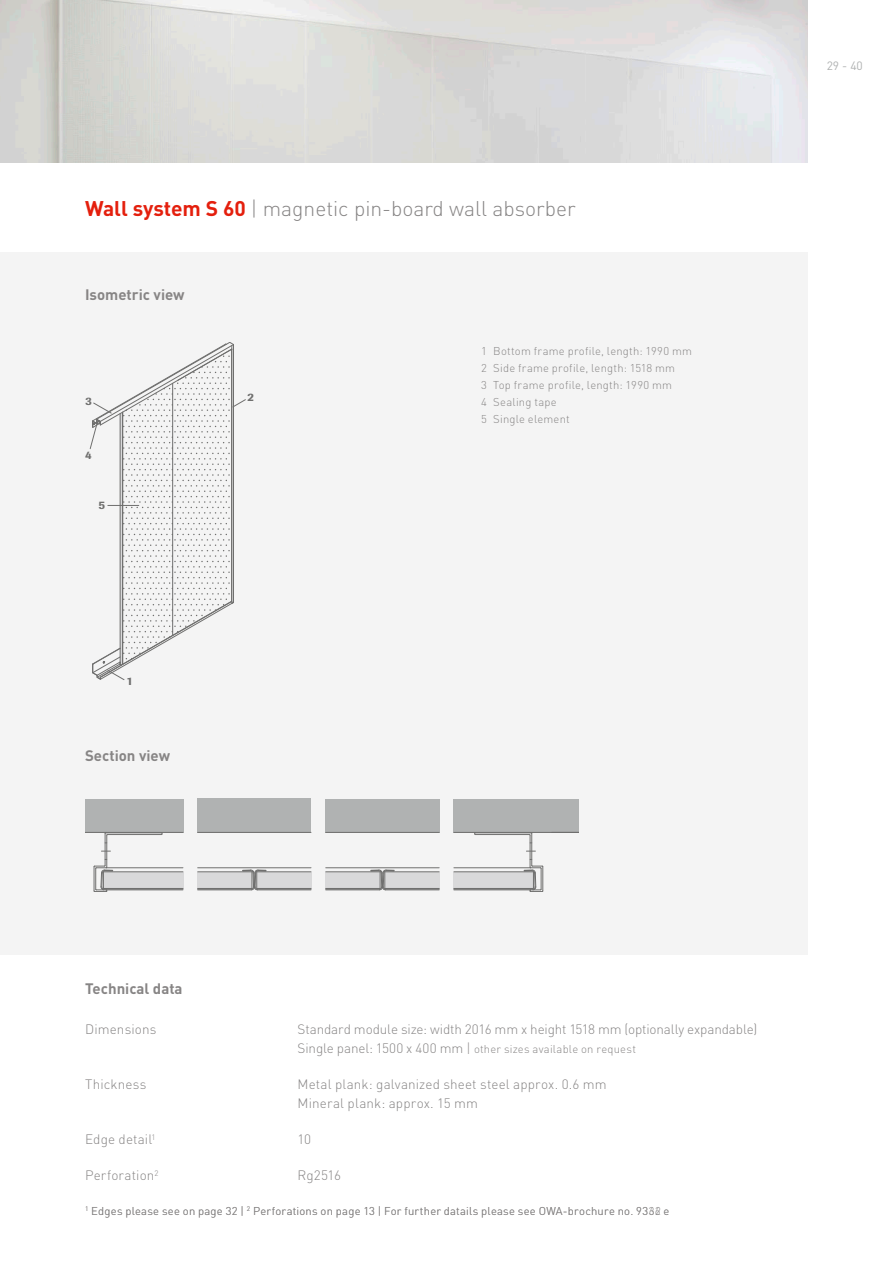
<style>
.page{position:relative;width:893px;height:1263px;background:#fff}
.page>*{position:absolute;margin:0;border:0;box-sizing:border-box;transform-origin:0 0}
.t1{font:300 21px "DIN Pro";color:#878585}
.t2{font:700 15px "DIN Pro";color:#878585}
.t3{font:300 13.5px/19.5px "DIN Pro";letter-spacing:.005em;color:#878585}
.t4{font:12px "DIN Pro";color:#b0b2b2}
.t5{font:300 11.25px/17.1px "DIN Pro";letter-spacing:.02em;color:#878585}
.t6{font:500 11.25px "Imago Pro";color:#6f6f6e}
.s1{font-weight:700;color:#e41f0d}
.s2{font-size:13.5px}
</style>
<div class="page">
<div style="left:0;top:252px;width:808px;height:702px;background:#f4f4f4"></div>
<div style="left:385px;top:872px;width:55px;height:16px;background:#d9d9da"></div>
<div style="left:325px;top:872px;width:55px;height:16px;background:#d9d9da"></div>
<div style="left:257px;top:872px;width:54px;height:16px;background:#d9d9da"></div>
<div style="left:197px;top:872px;width:55px;height:16px;background:#d9d9da"></div>
<div style="left:453px;top:799px;width:125px;height:33px;background:#b0b2b2"></div>
<div style="left:326px;top:799px;width:114px;height:33px;background:#b0b2b2"></div>
<div style="left:197px;top:799px;width:114px;height:34px;background:#b0b2b2"></div>
<div style="left:85px;top:799px;width:99px;height:33px;background:#b0b2b2"></div>
<hr style="left:454px;top:832px;width:124px;height:1px;background:#6f6f6e">
<hr style="left:326px;top:832px;width:113px;height:1px;background:#6f6f6e">
<hr style="left:198px;top:832px;width:113px;height:1px;background:#6f6f6e">
<hr style="left:85px;top:832px;width:98px;height:1px;background:#6f6f6e">
<hr style="left:105px;top:833px;width:1px;height:32px;background:#6f6f6e">
<hr style="left:106px;top:835px;width:1px;height:32px;background:#6f6f6e">
<hr style="left:107px;top:834px;width:55px;height:1px;background:#6f6f6e">
<hr style="left:257px;top:889px;width:54px;height:1px;background:#6f6f6e">
<svg style="left:93px;top:859px;width:91px;height:33px"></svg>
<hr style="left:326px;top:889px;width:53px;height:1px;background:#6f6f6e">
<hr style="left:475px;top:834px;width:54px;height:1px;background:#6f6f6e">
<hr style="left:530px;top:835px;width:1px;height:32px;background:#6f6f6e">
<hr style="left:531px;top:833px;width:1px;height:32px;background:#6f6f6e">
<svg style="left:453px;top:859px;width:91px;height:33px"></svg>
<hr style="left:454px;top:871px;width:79px;height:1px;background:#6f6f6e">
<svg style="left:371px;top:869px;width:23px;height:21px"></svg>
<svg style="left:242px;top:869px;width:24px;height:21px"></svg>
<hr style="left:257px;top:871px;width:54px;height:1px;background:#6f6f6e">
<hr style="left:257px;top:888px;width:54px;height:1px;background:#6f6f6e">
<hr style="left:198px;top:889px;width:53px;height:1px;background:#6f6f6e">
<hr style="left:326px;top:888px;width:54px;height:1px;background:#6f6f6e">
<hr style="left:385px;top:889px;width:54px;height:1px;background:#6f6f6e">
<hr style="left:326px;top:871px;width:54px;height:1px;background:#6f6f6e">
<hr style="left:326px;top:867px;width:113px;height:1px;background:#6f6f6e">
<hr style="left:385px;top:871px;width:54px;height:1px;background:#6f6f6e">
<hr style="left:385px;top:888px;width:54px;height:1px;background:#6f6f6e">
<hr style="left:454px;top:889px;width:79px;height:1px;background:#6f6f6e">
<hr style="left:198px;top:867px;width:113px;height:1px;background:#6f6f6e">
<hr style="left:198px;top:871px;width:54px;height:1px;background:#6f6f6e">
<hr style="left:198px;top:888px;width:54px;height:1px;background:#6f6f6e">
<hr style="left:104px;top:889px;width:79px;height:1px;background:#6f6f6e">
<svg style="left:89px;top:342px;width:157px;height:338px"></svg>
<h1 class="t1" style="left:85px;top:192px;width:492px"><span class="s1">Wall system S 60</span> | magnetic pin-board wall absorber</h1>
<h2 class="t2" style="left:85px;top:282px;width:101px">Isometric view</h2>
<p class="t6" style="left:86px;top:393px;width:8px">3</p>
<p class="t6" style="left:85px;top:448px;width:8px">4</p>
<p class="t6" style="left:99px;top:498px;width:8px">5</p>
<p class="t6" style="left:248px;top:390px;width:8px">2</p>
<p class="t6" style="left:126px;top:674px;width:8px">1</p>
<h2 class="t2" style="left:85px;top:744px;width:87px">Section view</h2>
<p class="t5" style="left:481px;top:341px;width:213px">1 Bottom frame profile, length: 1990 mm<br>2 Side frame profile, length: 1518 mm<br>3 Top frame profile, length: 1990 mm<br>4 Sealing tape<br>5 Single element</p>
<p class="t4" style="left:827px;top:57px;width:38px">29 - 40</p>
<h2 class="t2" style="left:85px;top:977px;width:99px">Technical data</h2>
<p class="t3" style="left:85px;top:1018px;width:73px">Dimensions</p>
<p class="t3" style="left:298px;top:1018px;width:461px">Standard module size: width 2016 mm x height 1518 mm (optionally expandable)</p>
<p class="t5" style="left:298px;top:1040px;width:340px"><span class="s2">Single panel: 1500 x 400 mm |</span> other sizes available on request</p>
<p class="t3" style="left:85px;top:1073px;width:63px">Thickness</p>
<p class="t3" style="left:298px;top:1073px;width:311px">Metal plank: galvanized sheet steel approx. 0.6 mm<br>Mineral plank: approx. 15 mm</p>
<p class="t3" style="left:85px;top:1129px;width:72px">Edge detail<sup>1</sup></p>
<p class="t3" style="left:298px;top:1129px;width:15px">10</p>
<p class="t3" style="left:85px;top:1164px;width:75px">Perforation<sup>2</sup></p>
<p class="t3" style="left:298px;top:1164px;width:45px">Rg2516</p>
<p class="t5" style="left:85px;top:1201px;width:586px"><sup>1</sup> Edges please see on page 32 | <sup>2</sup> Perforations on page 13 | For further datails please see OWA-brochure no. 9366 e</p>
<p class="t5" style="left:649px;top:1201px;width:13px">32</p>
</div>
